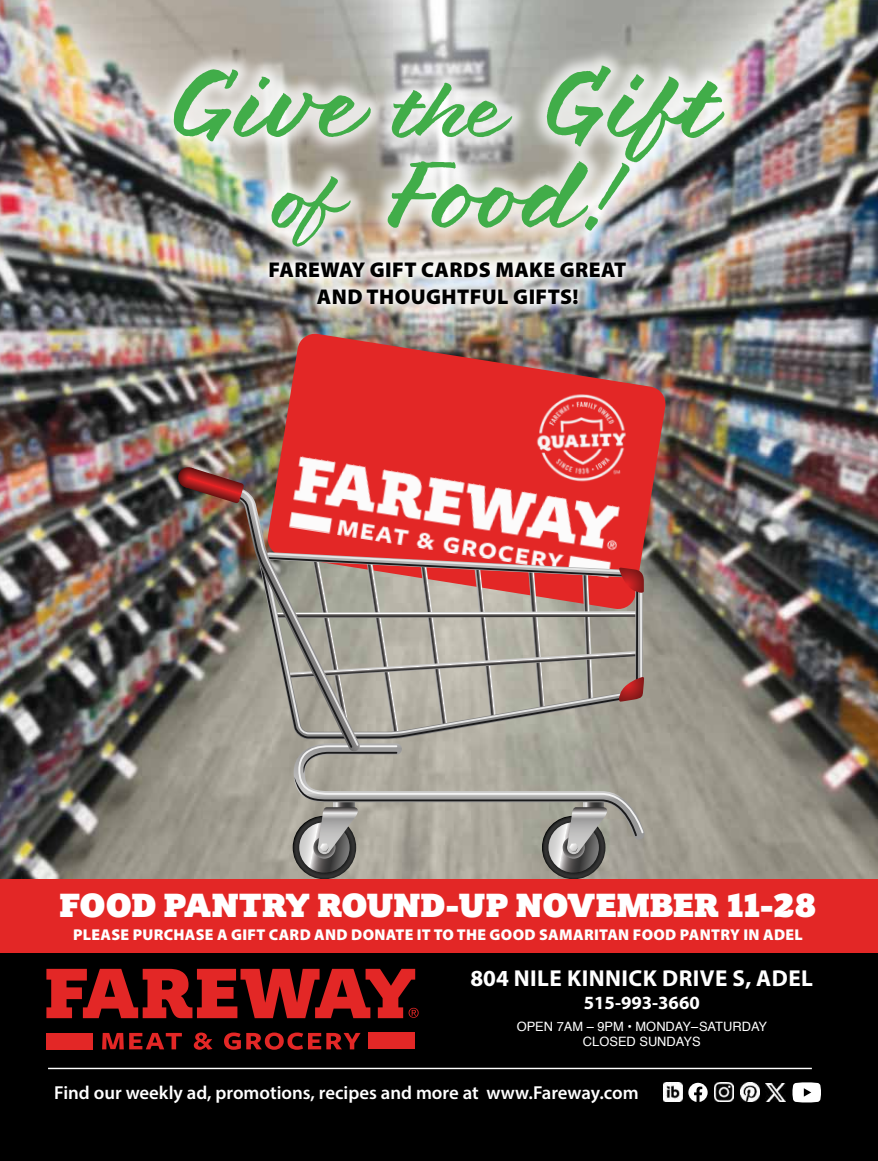
<style>
.page{position:relative;width:878px;height:1161px;background:#fff}
.page>*{position:absolute;margin:0;border:0;box-sizing:border-box;transform-origin:0 0}
.t1{font:100.8px/90.8px "Brushland";color:#41ad49;text-align:center}
.t2{font:32.85px "Plume Ad";color:#fff}
.t3{font:700 23.1px "Myriad Pro";letter-spacing:.02em;color:#fff}
.t4{font:900 21.45px/26.4px "Myriad Pro";letter-spacing:.02em;color:#000;text-align:center}
.t5{font:600 18.75px "Myriad Pro";color:#fff}
.t6{font:700 18.75px "Myriad Pro";color:#fff}
.t7{font:900 15.75px "Myriad Pro";letter-spacing:.02em;color:#fff}
.t8{font:12.9px/15.5px "Helvetica";color:#fff;text-align:center}
.s1{font-size:84px}
</style>
<div class="page">
<img style="left:0;top:0;width:878px;height:879px">
<img style="left:266px;top:332px;width:400px;height:278px">
<img style="left:287px;top:456px;width:338px;height:96px">
<img style="left:525px;top:385px;width:112px;height:108px">
<svg style="left:293px;top:816px;width:63px;height:63px"></svg>
<svg style="left:299px;top:822px;width:50px;height:51px"></svg>
<svg style="left:313px;top:836px;width:22px;height:23px"></svg>
<svg style="left:542px;top:816px;width:63px;height:63px"></svg>
<svg style="left:548px;top:822px;width:51px;height:51px"></svg>
<svg style="left:562px;top:836px;width:22px;height:23px"></svg>
<svg style="left:188px;top:474px;width:172px;height:277px"></svg>
<svg style="left:244px;top:476px;width:114px;height:79px"></svg>
<img style="left:192px;top:482px;width:160px;height:266px">
<img style="left:177px;top:467px;width:67px;height:36px">
<svg style="left:271px;top:555px;width:374px;height:299px"></svg>
<div style="left:0;top:879px;width:878px;height:136px;background:#e32726"></div>
<div style="left:0;top:954px;width:878px;height:207px;background:#000"></div>
<div style="left:155px;top:47px;width:588px;height:219px;background:#fff;opacity:.75"></div>
<div style="left:259px;top:252px;width:377px;height:62px;background:#fff;opacity:.95"></div>
<svg style="left:102px;top:1033px;width:80px;height:16px"></svg>
<svg style="left:194px;top:1033px;width:18px;height:17px"></svg>
<svg style="left:224px;top:1033px;width:136px;height:17px"></svg>
<div style="left:46px;top:1033px;width:47px;height:16px;background:#e32726"></div>
<div style="left:368px;top:1033px;width:47px;height:16px;background:#e32726"></div>
<svg style="left:46px;top:969px;width:372px;height:49px"></svg>
<hr style="left:48px;top:1068px;width:763px;height:1px;background:#fff">
<svg style="left:688px;top:1083px;width:19px;height:19px"></svg>
<img style="left:714px;top:1083px;width:19px;height:19px">
<img style="left:740px;top:1083px;width:19px;height:19px">
<img style="left:765px;top:1083px;width:20px;height:19px">
<svg style="left:792px;top:1082px;width:29px;height:20px"></svg>
<img style="left:663px;top:1083px;width:19px;height:19px">
<h1 class="t1" style="left:168px;top:57px;width:547px">Give <span class="s1">the</span> Gift <span class="s1">of</span> Food!</h1>
<h3 class="t4" style="left:269px;top:256px;width:359px">FAREWAY GIFT CARDS MAKE GREAT<br>AND THOUGHTFUL GIFTS!</h3>
<h2 class="t2" style="left:60px;top:884px;width:758px">FOOD PANTRY ROUND-UP NOVEMBER 11-28</h2>
<p class="t7" style="left:73px;top:924px;width:731px">PLEASE PURCHASE A GIFT CARD AND DONATE IT TO THE GOOD SAMARITAN FOOD PANTRY IN ADEL</p>
<h3 class="t3" style="left:470px;top:963px;width:344px">804 NILE KINNICK DRIVE S, ADEL</h3>
<p class="t6" style="left:584px;top:990px;width:117px">515-993-3660</p>
<p class="t8" style="left:516px;top:1019px;width:252px">OPEN 7AM – 9PM • MONDAY–SATURDAY<br>CLOSED SUNDAYS</p>
<p class="t5" style="left:54px;top:1081px;width:586px">Find our weekly ad, promotions, recipes and more at www.Fareway.com</p>
</div>
